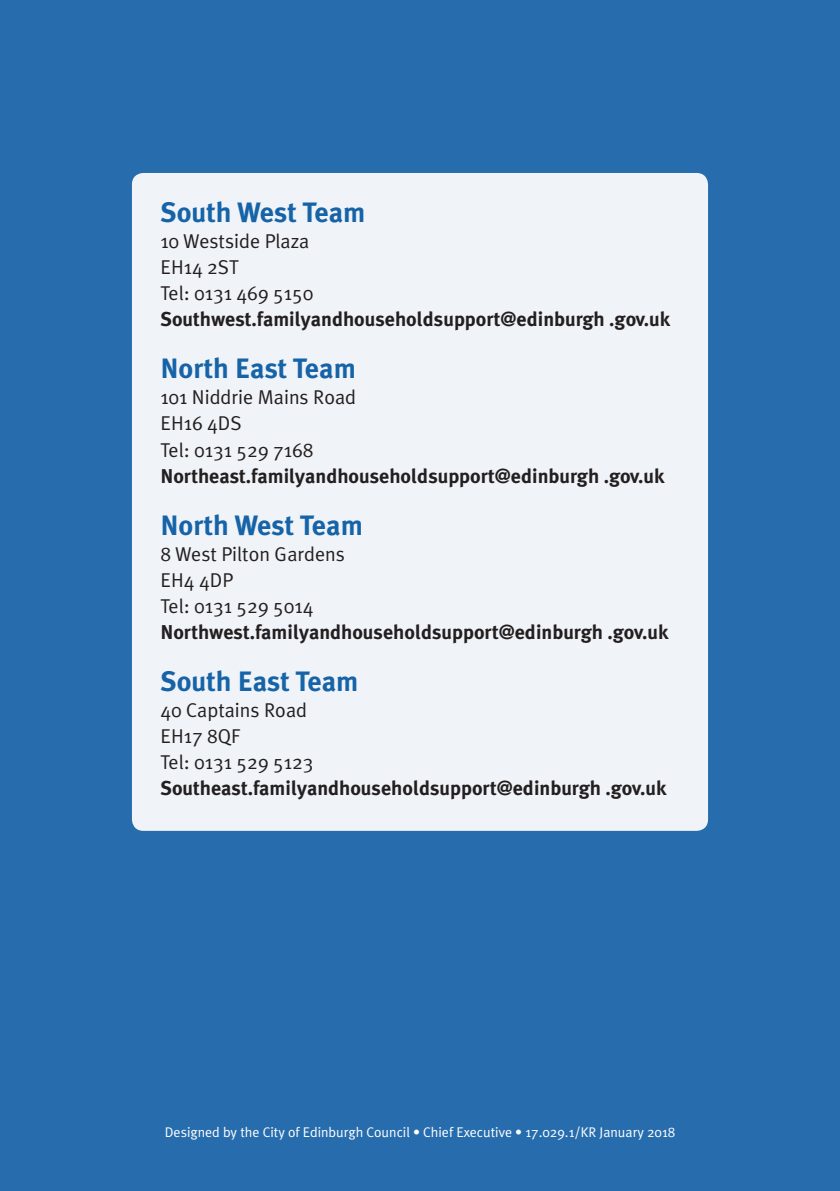
<style>
.page{position:relative;width:840px;height:1191px;background:#fff}
.page>*{position:absolute;margin:0;border:0;box-sizing:border-box;transform-origin:0 0}
.headings{font:700 28px "Meta Plus";color:#1664a7}
.body_text{font:700 20px "Meta Plus";color:#231f20}
.body_text-2{font:20px "Meta Plus Normal";color:#231f20}
.t1{font:14px "Meta Plus Normal";color:#fff}
</style>
<div class="page">
<div style="left:0;top:0;width:839px;height:1191px;background:#276dae"></div>
<div style="left:132px;top:173px;width:575px;height:658px;background:#f0f3f8;border-radius:11px"></div>
<p class="headings" style="left:160px;top:196px;width:206px">South West Team</p>
<p class="body_text-2" style="left:160px;top:230px;width:150px">10 Westside Plaza</p>
<p class="body_text-2" style="left:160px;top:256px;width:80px">EH14 2ST</p>
<p class="body_text-2" style="left:160px;top:282px;width:155px">Tel: 0131 469 5150</p>
<p class="body_text" style="left:160px;top:308px;width:511px">Southwest.familyandhouseholdsupport@edinburgh .gov.uk</p>
<p class="headings" style="left:160px;top:352px;width:197px">North East Team</p>
<p class="body_text-2" style="left:160px;top:386px;width:197px">101 Niddrie Mains Road</p>
<p class="body_text-2" style="left:160px;top:412px;width:83px">EH16 4DS</p>
<p class="body_text-2" style="left:160px;top:438px;width:155px">Tel: 0131 529 7168</p>
<p class="body_text" style="left:160px;top:464px;width:505px">Northeast.familyandhouseholdsupport@edinburgh .gov.uk</p>
<p class="headings" style="left:160px;top:508px;width:204px">North West Team</p>
<p class="body_text-2" style="left:160px;top:542px;width:186px">8 West Pilton Gardens</p>
<p class="body_text-2" style="left:160px;top:568px;width:74px">EH4 4DP</p>
<p class="body_text-2" style="left:160px;top:594px;width:155px">Tel: 0131 529 5014</p>
<p class="body_text" style="left:160px;top:620px;width:509px">Northwest.familyandhouseholdsupport@edinburgh .gov.uk</p>
<p class="headings" style="left:160px;top:664px;width:199px">South East Team</p>
<p class="body_text-2" style="left:160px;top:698px;width:148px">40 Captains Road</p>
<p class="body_text-2" style="left:160px;top:724px;width:81px">EH17 8QF</p>
<p class="body_text-2" style="left:160px;top:750px;width:155px">Tel: 0131 529 5123</p>
<p class="body_text" style="left:160px;top:776px;width:507px">Southeast.familyandhouseholdsupport@edinburgh .gov.uk</p>
<p class="t1" style="left:165px;top:1123px;width:511px">Designed by the City of Edinburgh Council • Chief Executive • 17.029.1/KR January 2018</p>
</div>
